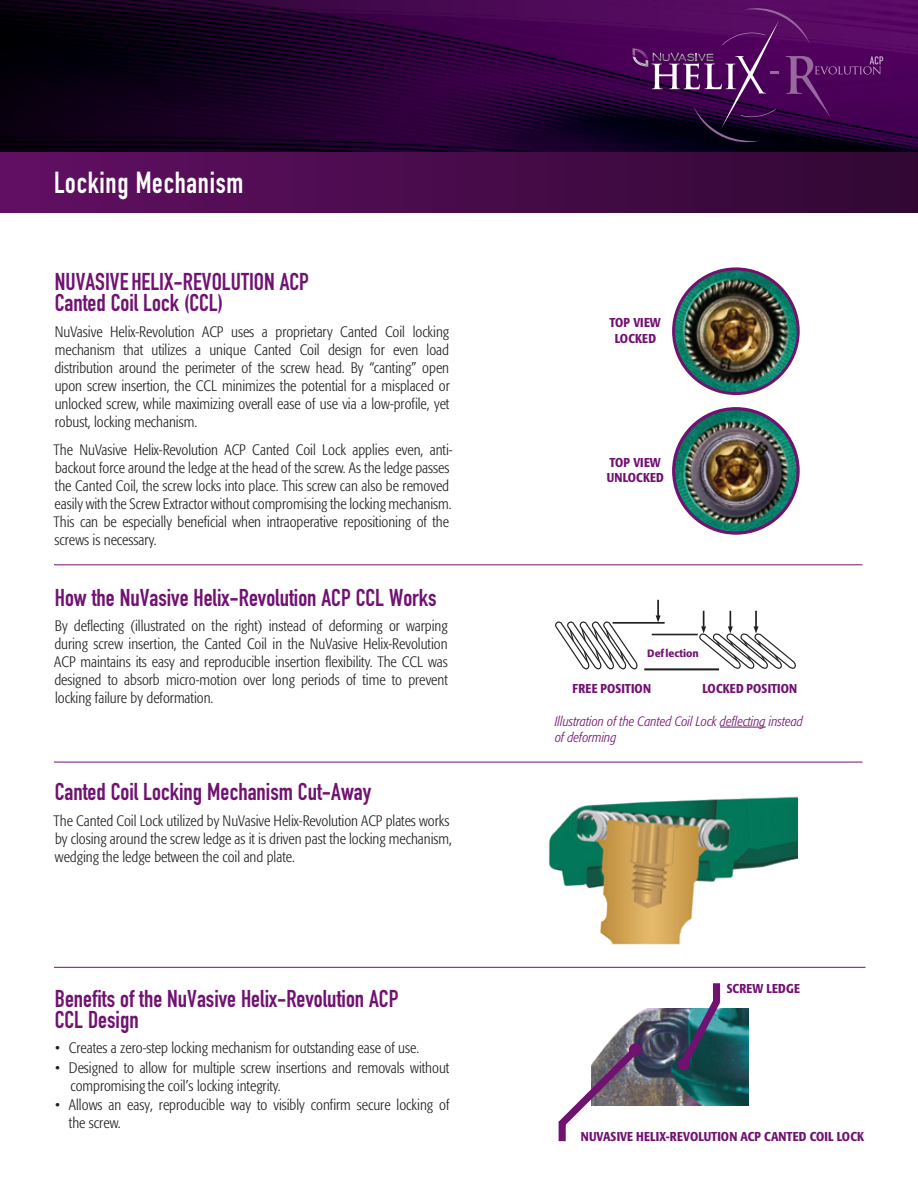
<style>
.page{position:relative;width:918px;height:1188px;background:#fff}
.page>*{position:absolute;margin:0;border:0;box-sizing:border-box;transform-origin:0 0}
.Inside-SS-Page_Headi{font:30px "DIN Engschrift Std";letter-spacing:.025em;color:#fff;scale:.95 1}
.Body_-_Text_-_Headin{font:24px/21px "DIN Engschrift Std";color:#711271}
.Body_-_Text{font:300 condensed 15px/18px "Formata";color:#231f20;text-align:justify}
.Body_-_List_-_Bullet{font:300 condensed 15px/18px "Formata";color:#231f20}
.Body_-_Caption_Sub-T{font:italic 300 condensed 13.5px/15.8px "Formata";color:#711271}
.Illustration_-_Title{font:500 condensed 12.75px "Formata";letter-spacing:.01em;color:#711271}
.Image_-_Title_-_Cent{font:500 condensed 12.75px "Formata";letter-spacing:.01em;color:#711271}
.t1{font:500 10.5px "Formata";color:#711271}
</style>
<div class="page">
<svg style="left:0;top:0;width:918px;height:152px;background:#22002d"></svg>
<div style="left:0;top:152px;width:918px;height:61px;background:linear-gradient(to right,#610f63,#300733)"></div>
<svg style="left:656px;top:600px;width:5px;height:22px"></svg>
<hr style="left:613px;top:622px;width:52px;height:2px;background:#231f20">
<hr style="left:652px;top:634px;width:46px;height:1px;background:#231f20">
<hr style="left:644px;top:668px;width:75px;height:2px;background:#231f20">
<svg style="left:555px;top:621px;width:85px;height:49px"></svg>
<svg style="left:698px;top:611px;width:98px;height:58px"></svg>
<hr style="left:720px;top:727px;width:46px;height:1px;background:#711271">
<img style="left:608px;top:1009px;width:141px;height:97px">
<svg style="left:673px;top:991px;width:54px;height:84px"></svg>
<svg style="left:558px;top:1042px;width:85px;height:92px"></svg>
<div style="left:678px;top:1058px;width:12px;height:12px;background:#711271;border-radius:50%"></div>
<div style="left:629px;top:1043px;width:12px;height:13px;background:#711271;border-radius:50%"></div>
<div style="left:559px;top:1122px;width:7px;height:19px;background:#711271"></div>
<div style="left:713px;top:983px;width:7px;height:20px;background:#711271"></div>
<img style="left:549px;top:796px;width:249px;height:149px">
<hr style="left:54px;top:565px;width:808px;height:1px;background:#711271">
<hr style="left:54px;top:762px;width:808px;height:1px;background:#711271">
<hr style="left:54px;top:967px;width:812px;height:1px;background:#711271">
<svg style="left:633px;top:8px;width:250px;height:134px;background:#490f56"></svg>
<img style="left:674px;top:409px;width:123px;height:123px">
<div style="left:672px;top:407px;width:128px;height:128px;border:3px solid #711271;border-radius:50%"></div>
<img style="left:674px;top:269px;width:124px;height:125px;border-radius:62px">
<div style="left:672px;top:267px;width:128px;height:128px;border:3px solid #711271;border-radius:50%"></div>
<p class="Inside-SS-Page_Headi" style="left:54px;top:165px;width:201px">Locking Mechanism</p>
<p class="Body_-_Text_-_Headin" style="left:55px;top:272px;width:256px">NUVASIVE HELIX-REVOLUTION ACP<br>Canted Coil Lock (CCL)</p>
<p class="Body_-_Text" style="left:54px;top:323px;width:397px">NuVasive Helix-Revolution ACP uses a proprietary Canted Coil locking mechanism that utilizes a unique Canted Coil design for even load distribution around the perimeter of the screw head. By “canting” open upon screw insertion, the CCL minimizes the potential for a misplaced or unlocked screw, while maximizing overall ease of use via a low-profile, yet robust, locking mechanism.</p>
<p class="Body_-_Text" style="left:54px;top:441px;width:401px;text-align:left">The NuVasive Helix-Revolution ACP Canted Coil Lock applies even, anti&shy;backout force around the ledge at the head of the screw. As the ledge passes the Canted Coil, the screw locks into place. This screw can also be removed easily with the Screw Extractor without compromising the locking mechanism.<br>This can be especially beneficial when intraoperative repositioning of the screws is necessary.</p>
<p class="Body_-_Text_-_Headin" style="left:55px;top:587px;width:383px">How the NuVasive Helix-Revolution ACP CCL Works</p>
<p class="Body_-_Text" style="left:54px;top:617px;width:395px">By deflecting (illustrated on the right) instead of deforming or warping during screw insertion, the Canted Coil in the NuVasive Helix-Revolution ACP maintains its easy and reproducible insertion flexibility. The CCL was designed to absorb micro-motion over long periods of time to prevent locking failure by deformation.</p>
<p class="Body_-_Text_-_Headin" style="left:55px;top:781px;width:318px">Canted Coil Locking Mechanism Cut-Away</p>
<p class="Body_-_Text" style="left:54px;top:812px;width:400px;text-align:left">The Canted Coil Lock utilized by NuVasive Helix-Revolution ACP plates works by closing around the screw ledge as it is driven past the locking mechanism, wedging the ledge between the coil and plate.</p>
<p class="Body_-_Text_-_Headin" style="left:55px;top:988px;width:345px">Benefits of the NuVasive Helix-Revolution ACP<br>CCL Design</p>
<p class="Body_-_List_-_Bullet" style="left:55px;top:1039px;width:366px">• Creates a zero-step locking mechanism for outstanding ease of use.</p>
<p class="Body_-_List_-_Bullet" style="left:70px;top:1059px;width:380px;text-indent:-15px">• Designed to allow for multiple screw insertions and removals without compromising the coil’s locking integrity.</p>
<p class="Body_-_List_-_Bullet" style="left:69px;top:1096px;width:382px;text-indent:-14px">• Allows an easy, reproducible way to visibly confirm secure locking of the screw.</p>
<p class="Image_-_Title_-_Cent" style="left:609px;top:315px;width:53px">TOP VIEW</p>
<p class="Illustration_-_Title" style="left:615px;top:331px;width:43px">LOCKED</p>
<p class="Image_-_Title_-_Cent" style="left:609px;top:455px;width:53px">TOP VIEW</p>
<p class="Illustration_-_Title" style="left:607px;top:470px;width:59px">UNLOCKED</p>
<p class="t1" style="left:647px;top:647px;width:53px">Deflection</p>
<p class="Illustration_-_Title" style="left:573px;top:681px;width:80px">FREE POSITION</p>
<p class="Illustration_-_Title" style="left:703px;top:681px;width:96px">LOCKED POSITION</p>
<p class="Body_-_Caption_Sub-T" style="left:555px;top:713px;width:250px">Illustration of the Canted Coil Lock deflecting instead of deforming</p>
<p class="Illustration_-_Title" style="left:727px;top:981px;width:75px">SCREW LEDGE</p>
<p class="Illustration_-_Title" style="left:581px;top:1129px;width:285px">NUVASIVE HELIX-REVOLUTION ACP CANTED COIL LOCK</p>
</div>
